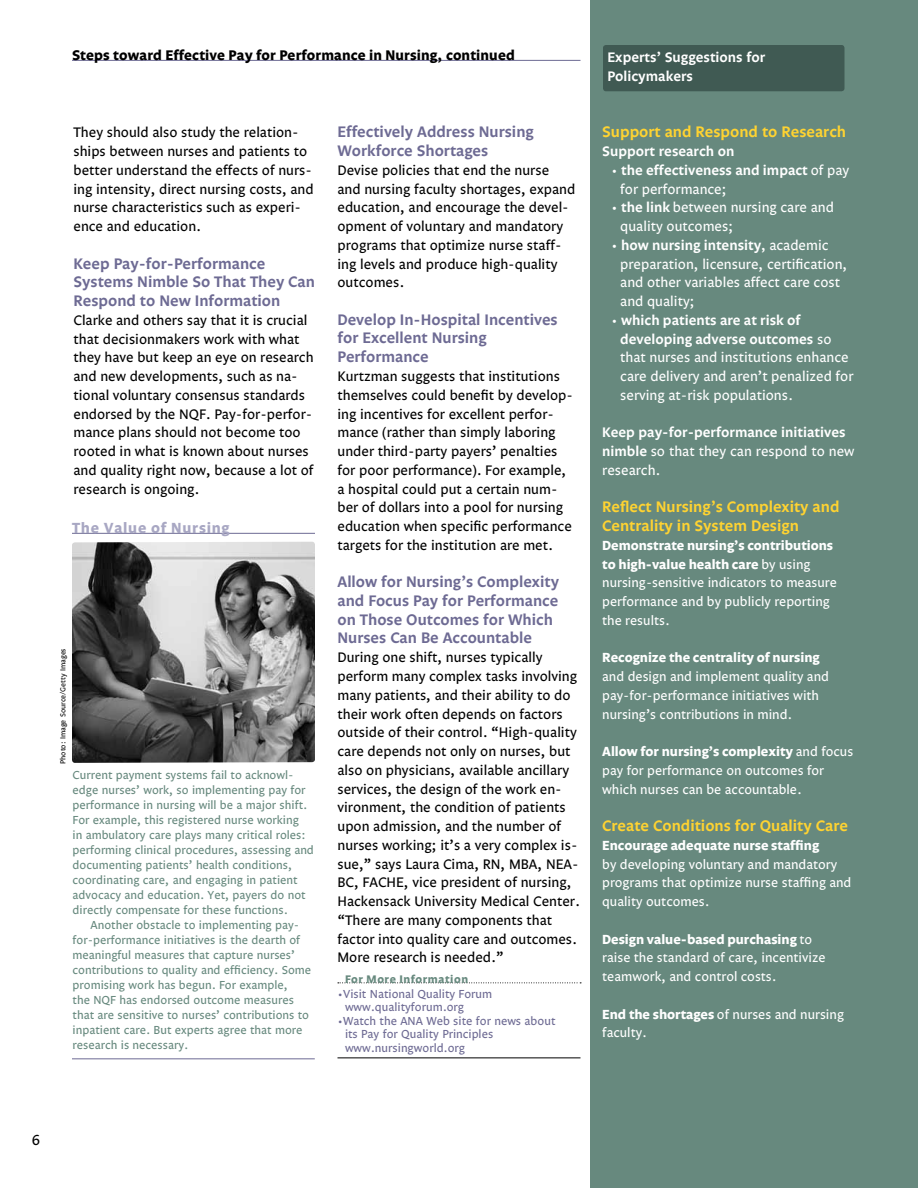
<style>
.page{position:relative;width:918px;height:1188px;background:#fff}
.page>*{position:absolute;margin:0;border:0;box-sizing:border-box;transform-origin:0 0}
.t1{font:600 15.75px/18.8px "Legato";color:#6d6a93}
.t2{font:600 15.75px/18.8px "Legato";color:#ffd331}
.t3{font:700 15px "Legato";letter-spacing:.05em;color:#a8a7c3}
.t4{font:15px "Legato";color:#000}
.t5{font:14.25px/18.8px "Legato";color:#000}
.t6{font:14.25px/18.8px "Legato";color:#fff}
.t7{font:600 14.25px/18.8px "Legato";color:#fff}
.t8{font:700 14.25px "Legato";letter-spacing:.01em;color:#000}
.t9{font:13.5px/18.8px "Legato";color:#fff}
.t10{font:700 13.5px "Legato";color:#fff}
.t11{font:12px/15px "Legato";color:#67897e}
.t12{font:12px/13.5px "Legato";color:#6d6a93}
.t13{font:700 11.25px "Legato";letter-spacing:.05em;color:#67897e}
.t14{font:7.5px "Legato";color:#000}
.s1{font-weight:400}
.s2{font-weight:600}
.s3{font-weight:700}
</style>
<div class="page">
<div style="left:590px;top:0;width:328px;height:1188px;background:#67897e"></div>
<hr style="left:72px;top:60px;width:508px;height:1px;background:#6d6a93">
<svg style="left:338px;top:982px;width:243px;height:1px"></svg>
<hr style="left:338px;top:1058px;width:242px;height:1px;background:#000">
<div style="left:603px;top:45px;width:241px;height:46px;background:#405a53;border-radius:3px"></div>
<img style="left:72px;top:542px;width:243px;height:221px">
<hr style="left:72px;top:1058px;width:243px;height:1px;background:#6d6a93">
<hr style="left:72px;top:533px;width:243px;height:1px;background:#6d6a93">
<p class="t8" style="left:72px;top:47px;width:444px">Steps toward Effective Pay for Performance in Nursing, continued</p>
<p class="t5" style="left:74px;top:124px;width:242px">They should also study the relation&shy;ships between nurses and patients to better understand the effects of nurs&shy;ing intensity, direct nursing costs, and nurse characteristics such as experi&shy;ence and education.</p>
<p class="t1" style="left:74px;top:255px;width:243px">Keep Pay-for-Performance<br>Systems Nimble So That They Can<br>Respond to New Information</p>
<p class="t5" style="left:74px;top:311px;width:242px">Clarke and others say that it is crucial that decisionmakers work with what they have but keep an eye on research and new developments, such as na&shy;tional voluntary consensus standards endorsed by the NQF. Pay-for-perfor&shy;mance plans should not become too rooted in what is known about nurses and quality right now, because a lot of research is ongoing.</p>
<p class="t3" style="left:72px;top:519px;width:159px">The Value of Nursing</p>
<p class="t14" style="left:59px;top:764px;width:117px;rotate:-90deg">Photo: Image Source/Getty Images</p>
<p class="t11" style="left:73px;top:768px;width:243px">Current payment systems fail to acknowl&shy;edge nurses’ work, so implementing pay for performance in nursing will be a major shift.<br>For example, this registered nurse working<br>in ambulatory care plays many critical roles: performing clinical procedures, assessing and documenting patients’ health conditions, coordinating care, and engaging in patient advocacy and education. Yet, payers do not directly compensate for these functions.</p>
<p class="t11" style="left:73px;top:918px;width:240px;text-indent:18px">Another obstacle to implementing pay&shy;for-performance initiatives is the dearth of meaningful measures that capture nurses’ contributions to quality and efficiency. Some promising work has begun. For example,<br>the NQF has endorsed outcome measures that are sensitive to nurses’ contributions to inpatient care. But experts agree that more research is necessary.</p>
<p class="t1" style="left:338px;top:123px;width:198px">Effectively Address Nursing<br>Workforce Shortages</p>
<p class="t5" style="left:338px;top:161px;width:239px">Devise policies that end the nurse and nursing faculty shortages, expand education, and encourage the devel&shy;opment of voluntary and mandatory programs that optimize nurse staff&shy;ing levels and produce high-quality outcomes.</p>
<p class="t1" style="left:338px;top:311px;width:222px">Develop In-Hospital Incentives for Excellent Nursing<br>Performance</p>
<p class="t5" style="left:338px;top:368px;width:237px">Kurtzman suggests that institutions themselves could benefit by develop&shy;ing incentives for excellent perfor&shy;mance (rather than simply laboring under third-party payers’ penalties for poor performance). For example, a hospital could put a certain num&shy;ber of dollars into a pool for nursing education when specific performance targets for the institution are met.</p>
<p class="t1" style="left:338px;top:573px;width:223px">Allow for Nursing’s Complexity and Focus Pay for Performance on Those Outcomes for Which<br>Nurses Can Be Accountable</p>
<p class="t5" style="left:338px;top:649px;width:244px">During one shift, nurses typically perform many complex tasks involving many patients, and their ability to do their work often depends on factors outside of their control. “High-quality care depends not only on nurses, but also on physicians, available ancillary services, the design of the work en&shy;vironment, the condition of patients upon admission, and the number of nurses working; it’s a very complex is&shy;sue,” says Laura Cima, RN, MBA, NEA-BC, FACHE, vice president of nursing, Hackensack University Medical Center. “There are many components that factor into quality care and outcomes.<br>More research is needed.”</p>
<p class="t13" style="left:345px;top:972px;width:125px">For More Information</p>
<p class="t12" style="left:345px;top:987px;width:149px;text-indent:-8px">•Visit National Quality Forum www.qualityforum.org</p>
<p class="t12" style="left:345px;top:1014px;width:212px;text-indent:-8px">•Watch the ANA Web site for news about its Pay for Quality Principles www.nursingworld.org</p>
<p class="t7" style="left:608px;top:49px;width:159px">Experts’ Suggestions for<br>Policymakers</p>
<p class="t2" style="left:602px;top:123px;width:245px">Support and Respond to Research</p>
<p class="t7" style="left:602px;top:143px;width:134px">Support research on</p>
<p class="t7" style="left:620px;top:161px;width:231px;text-indent:-9px">• the effectiveness and impact <span class="s1">of pay for performance;</span></p>
<p class="t6" style="left:620px;top:199px;width:215px;text-indent:-9px"><span class="s2">• the link</span> between nursing care and quality outcomes;</p>
<p class="t6" style="left:620px;top:236px;width:229px;text-indent:-9px"><span class="s2">• how nursing intensity,</span> academic preparation, licensure, certification, and other variables affect care cost and quality;</p>
<p class="t6" style="left:620px;top:311px;width:235px;text-indent:-9px"><span class="s2">• which patients are at risk of developing adverse outcomes</span> so that nurses and institutions enhance care delivery and aren’t penalized for serving at-risk populations.</p>
<p class="t7" style="left:602px;top:424px;width:254px">Keep pay-for-performance initiatives nimble <span class="s1">so that they can respond to new research.</span></p>
<p class="t2" style="left:602px;top:498px;width:239px">Reflect Nursing’s Complexity and<br>Centrality in System Design</p>
<p class="t9" style="left:602px;top:536px;width:236px"><span class="s3">Demonstrate nursing’s contributions to high-value health care</span> by using nursing-sensitive indicators to measure performance and by publicly reporting the results.</p>
<p class="t10" style="left:602px;top:650px;width:219px">Recognize the centrality of nursing</p>
<p class="t9" style="left:602px;top:668px;width:228px">and design and implement quality and pay-for-performance initiatives with nursing’s contributions in mind.</p>
<p class="t9" style="left:602px;top:743px;width:253px"><span class="s3">Allow for nursing’s complexity</span> and focus pay for performance on outcomes for which nurses can be accountable.</p>
<p class="t2" style="left:602px;top:817px;width:247px">Create Conditions for Quality Care</p>
<p class="t10" style="left:602px;top:837px;width:218px">Encourage adequate nurse staffing</p>
<p class="t9" style="left:602px;top:855px;width:251px">by developing voluntary and mandatory programs that optimize nurse staffing and quality outcomes.</p>
<p class="t9" style="left:602px;top:930px;width:225px"><span class="s3">Design value-based purchasing</span> to raise the standard of care, incentivize teamwork, and control costs.</p>
<p class="t9" style="left:602px;top:1005px;width:243px"><span class="s3">End the shortages</span> of nurses and nursing faculty.</p>
<p class="t4" style="left:32px;top:1131px;width:10px">6</p>
</div>
